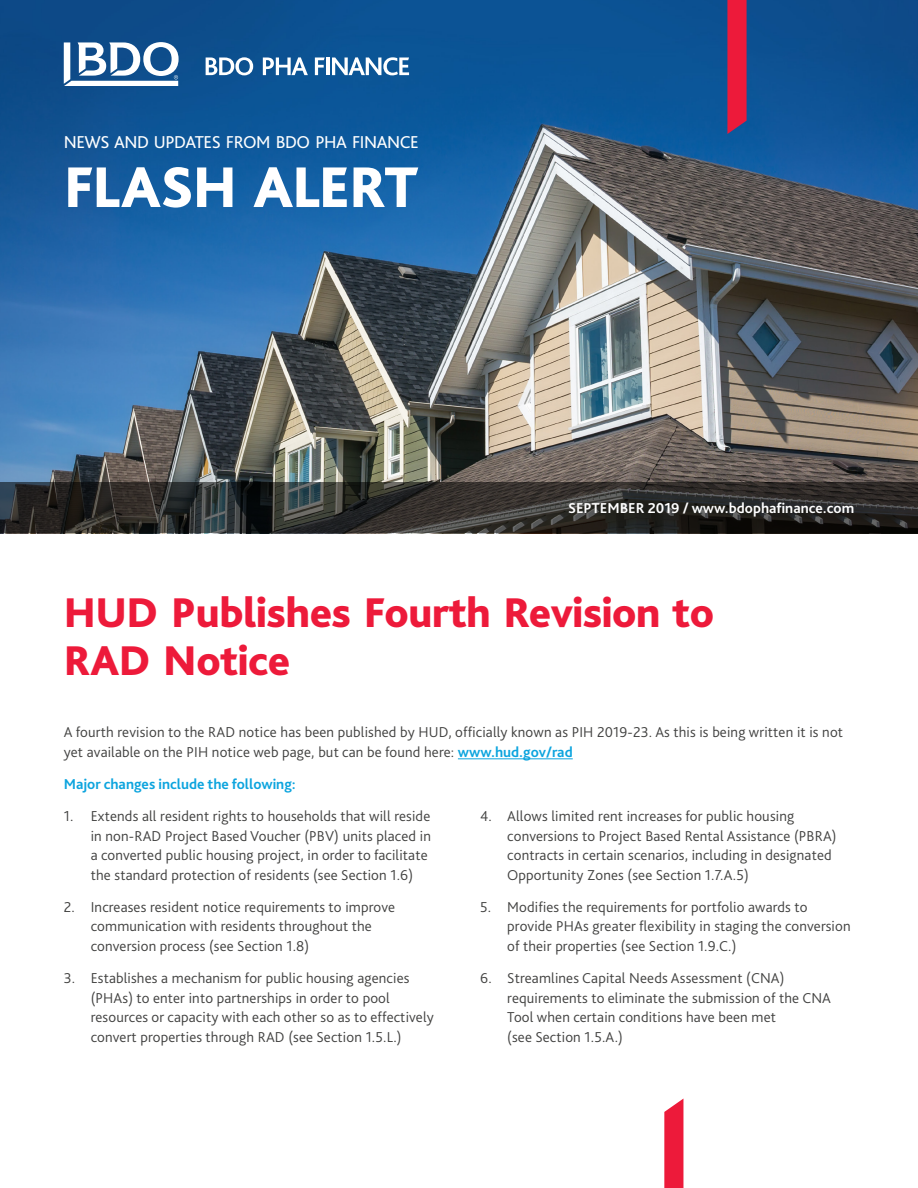
<style>
.page{position:relative;width:918px;height:1188px;background:#fff}
.page>*{position:absolute;margin:0;border:0;box-sizing:border-box;transform-origin:0 0}
.Article_heading{font:800 60px "Bliss Pro";letter-spacing:-.02em;color:#fff}
.Article_heading-2{font:800 43.5px/48px "Bliss Pro";letter-spacing:-.01em;color:#ed1a3a}
.t1{font:18px "Bliss Pro";letter-spacing:-.025em;color:#fff}
.Body_copy{font:300 15px/19.5px "Bliss Pro";letter-spacing:.01em;color:#414140}
.Body_copy-2{font:700 15px "Bliss Pro";color:#fff}
.Body_copy-3{font:700 15px "Bliss Pro";color:#0ca4de}
.s1{font-weight:700;color:#0ca4de}
</style>
<div class="page">
<svg style="left:664px;top:1099px;width:19px;height:89px;background:#ee2e4b"></svg>
<img style="left:0;top:0;width:918px;height:482px">
<svg style="left:0;top:482px;width:918px;height:51px;background:#2d2c2a"></svg>
<svg style="left:727px;top:0;width:20px;height:134px;background:#d81f42"></svg>
<svg style="left:64px;top:42px;width:115px;height:44px"></svg>
<svg style="left:206px;top:57px;width:47px;height:18px"></svg>
<svg style="left:263px;top:57px;width:45px;height:18px"></svg>
<svg style="left:315px;top:58px;width:10px;height:17px"></svg>
<hr style="left:326px;top:58px;width:3px;height:17px;background:#fff">
<svg style="left:332px;top:57px;width:77px;height:18px"></svg>
<hr style="left:458px;top:758px;width:115px;height:1px;background:#0ca4de">
<p class="t1" style="left:64px;top:131px;width:357px">NEWS AND UPDATES FROM BDO PHA FINANCE</p>
<p class="Article_heading" style="left:64px;top:150px;width:356px">FLASH ALERT</p>
<p class="Body_copy-2" style="left:568px;top:499px;width:288px">SEPTEMBER 2019 / www.bdophafinance.com</p>
<p class="Article_heading-2" style="left:64px;top:588px;width:652px">HUD Publishes Fourth Revision to<br>RAD Notice</p>
<p class="Body_copy" style="left:64px;top:722px;width:781px">A fourth revision to the RAD notice has been published by HUD, officially known as PIH 2019-23. As this is being written it is not yet available on the PIH notice web page, but can be found here: <span class="s1">www.hud.gov/rad</span></p>
<p class="Body_copy-3" style="left:64px;top:775px;width:234px">Major changes include the following:</p>
<p class="Body_copy" style="left:91px;top:806px;width:342px;text-indent:-27px">1. Extends all resident rights to households that will reside in non-RAD Project Based Voucher (PBV) units placed in a converted public housing project, in order to facilitate the standard protection of residents (see Section 1.6)</p>
<p class="Body_copy" style="left:91px;top:897px;width:306px;text-indent:-27px">2. Increases resident notice requirements to improve communication with residents throughout the conversion process (see Section 1.8)</p>
<p class="Body_copy" style="left:91px;top:968px;width:344px;text-indent:-27px">3. Establishes a mechanism for public housing agencies (PHAs) to enter into partnerships in order to pool resources or capacity with each other so as to effectively convert properties through RAD (see Section 1.5.L.)</p>
<p class="Body_copy" style="left:507px;top:806px;width:331px;text-indent:-27px">4. Allows limited rent increases for public housing conversions to Project Based Rental Assistance (PBRA) contracts in certain scenarios, including in designated Opportunity Zones (see Section 1.7.A.5)</p>
<p class="Body_copy" style="left:507px;top:897px;width:345px;text-indent:-27px">5. Modifies the requirements for portfolio awards to provide PHAs greater flexibility in staging the conversion of their properties (see Section 1.9.C.)</p>
<p class="Body_copy" style="left:507px;top:968px;width:325px;text-indent:-27px">6. Streamlines Capital Needs Assessment (CNA) requirements to eliminate the submission of the CNA Tool when certain conditions have been met<br>(see Section 1.5.A.)</p>
</div>
